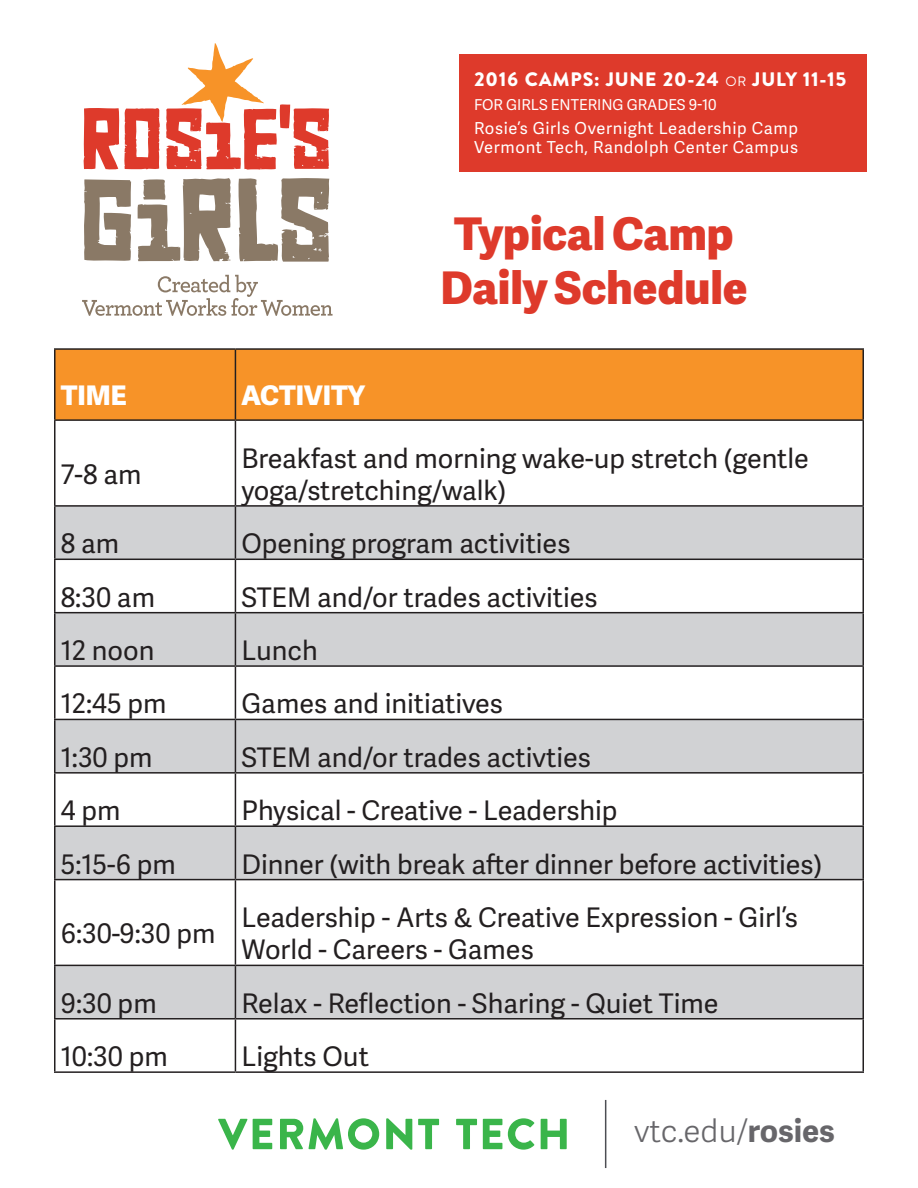
<style>
.page{position:relative;width:918px;height:1188px;background:#fff}
.page>*{position:absolute;margin:0;border:0;box-sizing:border-box;transform-origin:0 0}
.t1{font:800 45px "Adelle Sans";color:#de3a2b}
.t2{font:300 31.35px "Adelle Sans";color:#67666a}
.t3{font:27px/32.4px "Adelle Sans";color:#231f20}
.t4{font:800 27px "Adelle Sans";color:#fff}
.t5{font:900 19.5px "Brandon Text";letter-spacing:.04em;color:#fff}
.t6{font:16.5px "Adelle Sans";letter-spacing:.04em;color:#fff}
.t7{font:15px "Adelle Sans";color:#fff}
.s1{font-weight:400;font-size:13.65px}
.s2{font-weight:700}
</style>
<div class="page">
<svg style="left:83px;top:43px;width:246px;height:127px"></svg>
<svg style="left:238px;top:178px;width:91px;height:84px"></svg>
<svg style="left:84px;top:178px;width:147px;height:84px"></svg>
<svg style="left:82px;top:275px;width:251px;height:41px"></svg>
<div style="left:459px;top:54px;width:407px;height:118px;background:#de3a2b"></div>
<div style="left:56px;top:350px;width:806px;height:69px;background:#f79328"></div>
<svg style="left:56px;top:507px;width:806px;height:511px;fill:#d1d2d4"></svg>
<hr style="left:54px;top:348px;width:181px;height:2px;background:#231f20">
<hr style="left:54px;top:350px;width:2px;height:69px;background:#231f20">
<hr style="left:235px;top:348px;width:629px;height:2px;background:#231f20">
<hr style="left:235px;top:350px;width:1px;height:69px;background:#231f20">
<hr style="left:862px;top:350px;width:2px;height:69px;background:#231f20">
<hr style="left:54px;top:419px;width:181px;height:2px;background:#231f20">
<hr style="left:54px;top:421px;width:2px;height:84px;background:#231f20">
<hr style="left:235px;top:419px;width:629px;height:2px;background:#231f20">
<hr style="left:235px;top:421px;width:1px;height:84px;background:#231f20">
<hr style="left:862px;top:421px;width:2px;height:84px;background:#231f20">
<hr style="left:54px;top:505px;width:181px;height:2px;background:#231f20">
<hr style="left:54px;top:507px;width:2px;height:52px;background:#231f20">
<hr style="left:235px;top:505px;width:629px;height:2px;background:#231f20">
<hr style="left:235px;top:507px;width:1px;height:52px;background:#231f20">
<hr style="left:862px;top:507px;width:2px;height:52px;background:#231f20">
<hr style="left:54px;top:559px;width:181px;height:1px;background:#231f20">
<hr style="left:54px;top:560px;width:2px;height:52px;background:#231f20">
<hr style="left:235px;top:559px;width:629px;height:1px;background:#231f20">
<hr style="left:235px;top:560px;width:1px;height:52px;background:#231f20">
<hr style="left:862px;top:560px;width:2px;height:52px;background:#231f20">
<hr style="left:54px;top:612px;width:181px;height:1px;background:#231f20">
<hr style="left:54px;top:613px;width:2px;height:52px;background:#231f20">
<hr style="left:235px;top:612px;width:629px;height:1px;background:#231f20">
<hr style="left:235px;top:613px;width:1px;height:52px;background:#231f20">
<hr style="left:862px;top:613px;width:2px;height:52px;background:#231f20">
<hr style="left:54px;top:665px;width:181px;height:2px;background:#231f20">
<hr style="left:54px;top:667px;width:2px;height:52px;background:#231f20">
<hr style="left:235px;top:665px;width:629px;height:2px;background:#231f20">
<hr style="left:235px;top:667px;width:1px;height:52px;background:#231f20">
<hr style="left:862px;top:667px;width:2px;height:52px;background:#231f20">
<hr style="left:54px;top:719px;width:181px;height:1px;background:#231f20">
<hr style="left:54px;top:720px;width:2px;height:52px;background:#231f20">
<hr style="left:235px;top:719px;width:629px;height:1px;background:#231f20">
<hr style="left:235px;top:720px;width:1px;height:52px;background:#231f20">
<hr style="left:862px;top:720px;width:2px;height:52px;background:#231f20">
<hr style="left:54px;top:772px;width:181px;height:2px;background:#231f20">
<hr style="left:54px;top:774px;width:2px;height:51px;background:#231f20">
<hr style="left:235px;top:772px;width:629px;height:2px;background:#231f20">
<hr style="left:235px;top:774px;width:1px;height:51px;background:#231f20">
<hr style="left:862px;top:774px;width:2px;height:51px;background:#231f20">
<hr style="left:54px;top:825px;width:181px;height:2px;background:#231f20">
<hr style="left:54px;top:827px;width:2px;height:52px;background:#231f20">
<hr style="left:235px;top:825px;width:629px;height:2px;background:#231f20">
<hr style="left:235px;top:827px;width:1px;height:52px;background:#231f20">
<hr style="left:862px;top:827px;width:2px;height:52px;background:#231f20">
<hr style="left:54px;top:879px;width:181px;height:1px;background:#231f20">
<hr style="left:54px;top:880px;width:2px;height:85px;background:#231f20">
<hr style="left:235px;top:879px;width:629px;height:1px;background:#231f20">
<hr style="left:235px;top:880px;width:1px;height:85px;background:#231f20">
<hr style="left:862px;top:880px;width:2px;height:85px;background:#231f20">
<hr style="left:54px;top:965px;width:181px;height:1px;background:#231f20">
<hr style="left:54px;top:966px;width:2px;height:52px;background:#231f20">
<hr style="left:235px;top:965px;width:629px;height:1px;background:#231f20">
<hr style="left:235px;top:966px;width:1px;height:52px;background:#231f20">
<hr style="left:862px;top:966px;width:2px;height:52px;background:#231f20">
<hr style="left:54px;top:1018px;width:181px;height:2px;background:#231f20">
<hr style="left:54px;top:1020px;width:2px;height:51px;background:#231f20">
<hr style="left:235px;top:1018px;width:629px;height:2px;background:#231f20">
<hr style="left:235px;top:1020px;width:1px;height:51px;background:#231f20">
<hr style="left:862px;top:1020px;width:2px;height:51px;background:#231f20">
<hr style="left:54px;top:1071px;width:181px;height:2px;background:#231f20">
<hr style="left:235px;top:1071px;width:629px;height:2px;background:#231f20">
<svg style="left:218px;top:1119px;width:54px;height:31px"></svg>
<svg style="left:280px;top:1118px;width:99px;height:32px"></svg>
<svg style="left:386px;top:1118px;width:26px;height:32px"></svg>
<svg style="left:418px;top:1119px;width:21px;height:30px"></svg>
<svg style="left:456px;top:1119px;width:21px;height:30px"></svg>
<svg style="left:483px;top:1119px;width:19px;height:30px"></svg>
<svg style="left:508px;top:1118px;width:26px;height:32px"></svg>
<svg style="left:541px;top:1119px;width:26px;height:30px"></svg>
<hr style="left:605px;top:1100px;width:1px;height:68px;background:#4d4e53">
<p class="t5" style="left:474px;top:65px;width:374px">2016 CAMPS: JUNE 20-24 <span class="s1">or</span> JULY 11-15</p>
<p class="t7" style="left:474px;top:94px;width:244px">FOR GIRLS ENTERING GRADES 9-10</p>
<p class="t6" style="left:474px;top:116px;width:326px">Rosie’s Girls Overnight Leadership Camp</p>
<p class="t6" style="left:474px;top:136px;width:326px">Vermont Tech, Randolph Center Campus</p>
<p class="t4" style="left:61px;top:376px;width:68px">TIME</p>
<p class="t4" style="left:241px;top:376px;width:125px">ACTIVITY</p>
<p class="t1" style="left:454px;top:201px;width:281px">Typical Camp</p>
<p class="t1" style="left:440px;top:255px;width:309px">Daily Schedule</p>
<p class="t3" style="left:61px;top:457px;width:82px">7-8 am</p>
<p class="t3" style="left:241px;top:441px;width:569px">Breakfast and morning wake-up stretch (gentle yoga/stretching/walk)</p>
<p class="t3" style="left:61px;top:527px;width:60px">8 am</p>
<p class="t3" style="left:241px;top:527px;width:331px">Opening program activities</p>
<p class="t3" style="left:61px;top:580px;width:96px">8:30 am</p>
<p class="t3" style="left:241px;top:580px;width:358px">STEM and/or trades activities</p>
<p class="t3" style="left:61px;top:633px;width:95px">12 noon</p>
<p class="t3" style="left:241px;top:633px;width:78px">Lunch</p>
<p class="t3" style="left:61px;top:687px;width:107px">12:45 pm</p>
<p class="t3" style="left:241px;top:687px;width:263px">Games and initiatives</p>
<p class="t3" style="left:61px;top:740px;width:93px">1:30 pm</p>
<p class="t3" style="left:241px;top:740px;width:351px">STEM and/or trades activties</p>
<p class="t3" style="left:61px;top:794px;width:61px">4 pm</p>
<p class="t3" style="left:241px;top:794px;width:378px">Physical - Creative - Leadership</p>
<p class="t3" style="left:61px;top:847px;width:117px">5:15-6 pm</p>
<p class="t3" style="left:241px;top:847px;width:582px">Dinner (with break after dinner before activities)</p>
<p class="t3" style="left:61px;top:917px;width:156px">6:30-9:30 pm</p>
<p class="t3" style="left:241px;top:900px;width:558px">Leadership - Arts &amp; Creative Expression - Girl’s<br>World - Careers - Games</p>
<p class="t3" style="left:61px;top:986px;width:97px">9:30 pm</p>
<p class="t3" style="left:241px;top:986px;width:479px">Relax - Reflection - Sharing - Quiet Time</p>
<p class="t3" style="left:61px;top:1039px;width:109px">10:30 pm</p>
<p class="t3" style="left:241px;top:1039px;width:129px">Lights Out</p>
<p class="t2" style="left:634px;top:1109px;width:202px">vtc.edu/<span class="s2">rosies</span></p>
</div>
